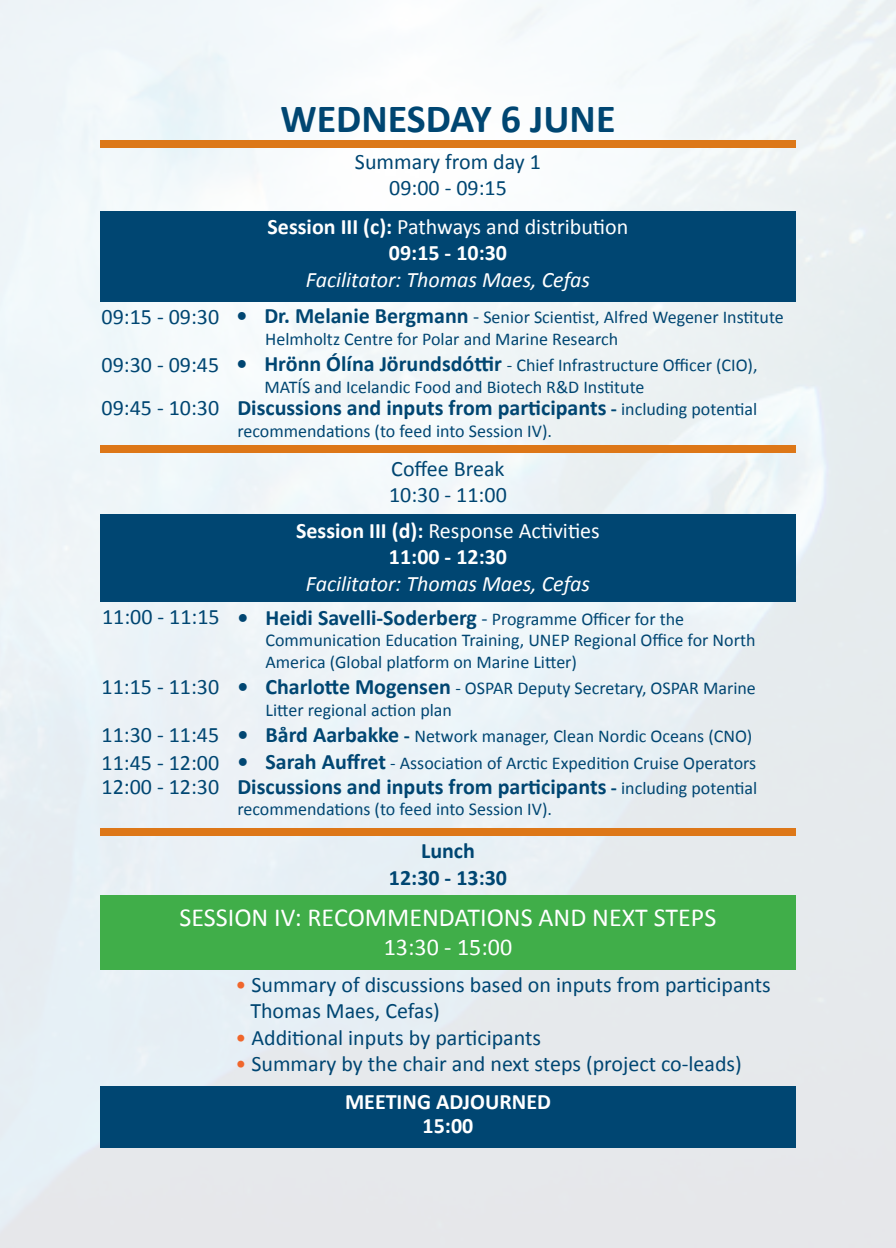
<style>
.page{position:relative;width:896px;height:1248px;background:#fff}
.page>*{position:absolute;margin:0;border:0;box-sizing:border-box;transform-origin:0 0}
.t1{font:700 40px "Calibri";color:#004672}
.t2{font:26px "Calibri";color:#fff}
.t3{font:24px "Calibri";color:#fff}
.t4{font:22px "Calibri";color:#004672}
.t5{font:700 22px "Calibri";color:#004672}
.t6{font:22px "Calibri";color:#fff}
.t7{font:italic 22px "Calibri";color:#fff}
.t8{font:700 22px/24px "Calibri";color:#fff;text-align:center}
.t9{font:18px/21.6px "Calibri";color:#004672}
.s1{font-weight:700}
.s2{font-weight:700;font-size:22px}
.s3{font-size:20px}
.s4{font-weight:400;font-size:18px}
.s5{font-weight:400;font-size:20px}
.s6{font-weight:700;font-size:20px}
.s7{color:#f0662b}
</style>
<div class="page">
<img style="left:0;top:0;width:896px;height:1247px">
<div style="left:100px;top:445px;width:695px;height:7px;background:#dd7718"></div>
<div style="left:100px;top:212px;width:695px;height:90px;background:#004672"></div>
<div style="left:100px;top:828px;width:695px;height:7px;background:#dd7718"></div>
<div style="left:100px;top:515px;width:695px;height:87px;background:#004672"></div>
<div style="left:100px;top:894px;width:695px;height:75px;background:#40ae49"></div>
<div style="left:100px;top:141px;width:695px;height:7px;background:#dc7819"></div>
<div style="left:100px;top:1086px;width:695px;height:61px;background:#004672"></div>
<p class="t1" style="left:280px;top:93px;width:337px">WEDNESDAY 6 JUNE</p>
<p class="t4" style="left:355px;top:147px;width:188px">Summary from day 1</p>
<p class="t4" style="left:389px;top:174px;width:119px">09:00 - 09:15</p>
<p class="t4" style="left:102px;top:302px;width:119px">09:15 - 09:30</p>
<p class="t4" style="left:102px;top:350px;width:119px">09:30 - 09:45</p>
<p class="t4" style="left:102px;top:394px;width:119px">09:45 - 10:30</p>
<p class="t6" style="left:268px;top:213px;width:362px"><span class="s1">Session III (c):</span> Pathways and distribution</p>
<p class="t8" style="left:389px;top:241px;width:120px">09:15 - 10:30</p>
<p class="t7" style="left:306px;top:264px;width:286px">Facilitator: Thomas Maes, Cefas</p>
<p class="t9" style="left:236px;top:306px;width:549px"><span class="s2">• Dr. Melanie Bergmann</span> <span class="s3">-</span> Senior Scientist, Alfred Wegener Institute</p>
<p class="t9" style="left:265px;top:328px;width:355px">Helmholtz Centre for Polar and Marine Research</p>
<p class="t9" style="left:264px;top:354px;width:495px;text-indent:-28px"><span class="s2">• Hrönn Ólína Jörundsdóttir</span> - Chief Infrastructure Officer (CIO),<br>MATÍS and Icelandic Food and Biotech R&amp;D Institute</p>
<p class="t5" style="left:237px;top:393px;width:521px">Discussions and inputs from participants <span class="s3">-</span> <span class="s4">including potential</span></p>
<p class="t9" style="left:237px;top:420px;width:316px">recommendations (to feed into Session IV).</p>
<p class="t4" style="left:391px;top:455px;width:115px">Coffee Break</p>
<p class="t4" style="left:389px;top:481px;width:119px">10:30 - 11:00</p>
<p class="t6" style="left:296px;top:517px;width:305px"><span class="s1">Session III (d):</span> Response Activities</p>
<p class="t8" style="left:389px;top:545px;width:120px">11:00 - 12:30</p>
<p class="t7" style="left:306px;top:568px;width:286px">Facilitator: Thomas Maes, Cefas</p>
<p class="t4" style="left:102px;top:602px;width:119px">11:00 - 11:15</p>
<p class="t5" style="left:237px;top:603px;width:448px">• Heidi Savelli-Soderberg <span class="s5">-</span> <span class="s4">Programme Officer for the</span></p>
<p class="t9" style="left:265px;top:629px;width:491px">Communication Education Training, UNEP Regional Office for North<br>America (Global platform on Marine Litter)</p>
<p class="t9" style="left:265px;top:677px;width:492px;text-indent:-28px"><span class="s2">• Charlotte Mogensen</span> - OSPAR Deputy Secretary, OSPAR Marine<br>Litter regional action plan</p>
<p class="t9" style="left:237px;top:725px;width:516px"><span class="s2">• Bård Aarbakke</span> <span class="s6">-</span> Network manager, Clean Nordic Oceans (CNO)</p>
<p class="t9" style="left:237px;top:752px;width:520px"><span class="s2">• Sarah Auffret</span> - Association of Arctic Expedition Cruise Operators</p>
<p class="t4" style="left:102px;top:673px;width:119px">11:15 - 11:30</p>
<p class="t4" style="left:102px;top:720px;width:119px">11:30 - 11:45</p>
<p class="t4" style="left:102px;top:748px;width:119px">11:45 - 12:00</p>
<p class="t4" style="left:102px;top:772px;width:119px">12:00 - 12:30</p>
<p class="t5" style="left:237px;top:772px;width:521px">Discussions and inputs from participants <span class="s3">-</span> <span class="s4">including potential</span></p>
<p class="t9" style="left:237px;top:798px;width:316px">recommendations (to feed into Session IV).</p>
<p class="t5" style="left:421px;top:836px;width:55px">Lunch</p>
<p class="t5" style="left:389px;top:863px;width:120px">12:30 - 13:30</p>
<p class="t2" style="left:180px;top:901px;width:538px">SESSION IV: RECOMMENDATIONS AND NEXT STEPS</p>
<p class="t3" style="left:384px;top:932px;width:130px">13:30 - 15:00</p>
<p class="t4" style="left:235px;top:970px;width:537px"><span class="s7">•</span> Summary of discussions based on inputs from participants</p>
<p class="t4" style="left:250px;top:996px;width:191px">Thomas Maes, Cefas)</p>
<p class="t4" style="left:235px;top:1023px;width:307px"><span class="s7">•</span> Additional inputs by participants</p>
<p class="t4" style="left:235px;top:1049px;width:508px"><span class="s7">•</span> Summary by the chair and next steps (project co-leads)</p>
<p class="t8" style="left:345px;top:1089px;width:207px">MEETING ADJOURNED<br>15:00</p>
</div>
